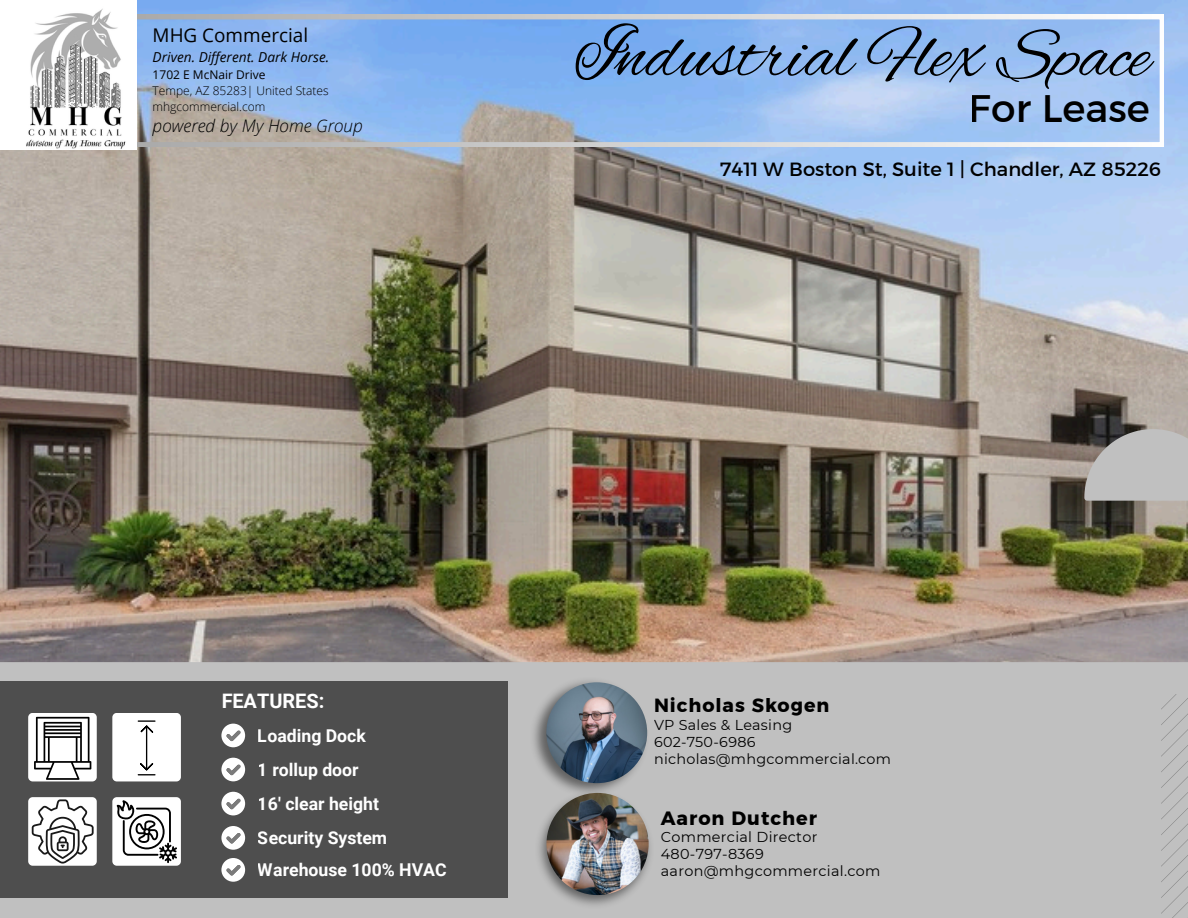
<style>
.page{position:relative;width:1188px;height:918px;background:#fff}
.page>*{position:absolute;margin:0;border:0;box-sizing:border-box;transform-origin:0 0}
.t1{font:73.5px "Alex Brush";color:#000}
.t2{font:39.15px "Kief Montaser Regular";color:#000}
.t3{font:700 19.95px "Roboto";color:#fff}
.t4{font:19.5px "Kief Montaser Regular";color:#000}
.t5{font:19.2px "Kief Montaser Bold";letter-spacing:.05em;color:#000}
.t6{font:19.05px "Kief Montaser Bold";letter-spacing:.05em;color:#000}
.t7{font:18.9px "Open Sans";color:#000}
.t8{font:700 17.7px/34.2px "Roboto";color:#fff}
.t9{font:italic 300 17.25px "Open Sans";color:#000}
.t10{font:14.4px/17px "Montserrat";letter-spacing:.02em;color:#000}
.t11{font:italic 13.65px "Open Sans";color:#000}
.t12{font:300 12px/16px "Open Sans";color:#000}
.t13{font:12px "Open Sans";color:#000}
</style>
<div class="page">
<img style="left:0;top:0;width:1188px;height:662px">
<div style="left:0;top:662px;width:1188px;height:256px;background:#c0c0c0"></div>
<svg style="left:1084px;top:429px;width:104px;height:72px;background:#b0afae"></svg>
<svg style="left:1161px;top:694px;width:27px;height:224px"></svg>
<div style="left:0;top:681px;width:507px;height:217px;background:#4e4e4e"></div>
<svg style="left:221px;top:724px;width:24px;height:23px"></svg>
<svg style="left:221px;top:758px;width:24px;height:23px"></svg>
<svg style="left:221px;top:792px;width:24px;height:23px"></svg>
<div style="left:28px;top:713px;width:69px;height:68px;background:#fff"></div>
<div style="left:28px;top:797px;width:69px;height:69px;background:#fff"></div>
<div style="left:112px;top:713px;width:69px;height:68px;background:#fff"></div>
<div style="left:112px;top:797px;width:69px;height:69px;background:#fff"></div>
<svg style="left:221px;top:826px;width:24px;height:24px"></svg>
<hr style="left:146px;top:726px;width:1px;height:44px;background:#000">
<svg style="left:138px;top:762px;width:17px;height:13px"></svg>
<svg style="left:138px;top:720px;width:17px;height:14px"></svg>
<svg style="left:136px;top:15px;width:1028px;height:132px;background:#98bbe9"></svg>
<img style="left:0;top:0;width:136px;height:150px">
<img style="left:534px;top:681px;width:114px;height:110px">
<img style="left:546px;top:682px;width:101px;height:101px">
<img style="left:539px;top:791px;width:111px;height:114px">
<img style="left:546px;top:793px;width:103px;height:102px">
<svg style="left:34px;top:717px;width:57px;height:63px"></svg>
<svg style="left:32px;top:799px;width:62px;height:65px"></svg>
<svg style="left:221px;top:858px;width:24px;height:24px"></svg>
<svg style="left:116px;top:800px;width:61px;height:63px"></svg>
<h3 class="t7" style="left:153px;top:22px;width:157px">MHG Commercial</h3>
<p class="t11" style="left:153px;top:48px;width:178px">Driven. Different. Dark Horse.</p>
<p class="t13" style="left:153px;top:66px;width:114px">1702 E McNair Drive</p>
<p class="t12" style="left:153px;top:82px;width:178px">Tempe, AZ 85283| United States mhgcommercial.com</p>
<p class="t9" style="left:153px;top:114px;width:212px">powered by My Home Group</p>
<p class="t1" style="left:574px;top:14px;width:577px">Industrial Flex Space</p>
<h2 class="t2" style="left:969px;top:84px;width:183px">For Lease</h2>
<p class="t4" style="left:721px;top:158px;width:442px">7411 W Boston St, Suite 1 | Chandler, AZ 85226</p>
<h3 class="t3" style="left:221px;top:690px;width:104px">FEATURES:</h3>
<p class="t8" style="left:258px;top:719px;width:131px">Loading Dock<br>1 rollup door<br>16' clear height<br>Security System</p>
<p class="t8" style="left:258px;top:853px;width:190px">Warehouse 100% HVAC</p>
<p class="t6" style="left:654px;top:694px;width:177px">Nicholas Skogen</p>
<p class="t10" style="left:654px;top:716px;width:238px">VP Sales &amp; Leasing<br>602-750-6986 nicholas@mhgcommercial.com</p>
<p class="t5" style="left:661px;top:807px;width:158px">Aaron Dutcher</p>
<p class="t10" style="left:661px;top:828px;width:158px">Commercial Director</p>
<p class="t10" style="left:661px;top:845px;width:104px">480-797-8369</p>
<p class="t10" style="left:661px;top:862px;width:221px">aaron@mhgcommercial.com</p>
</div>
